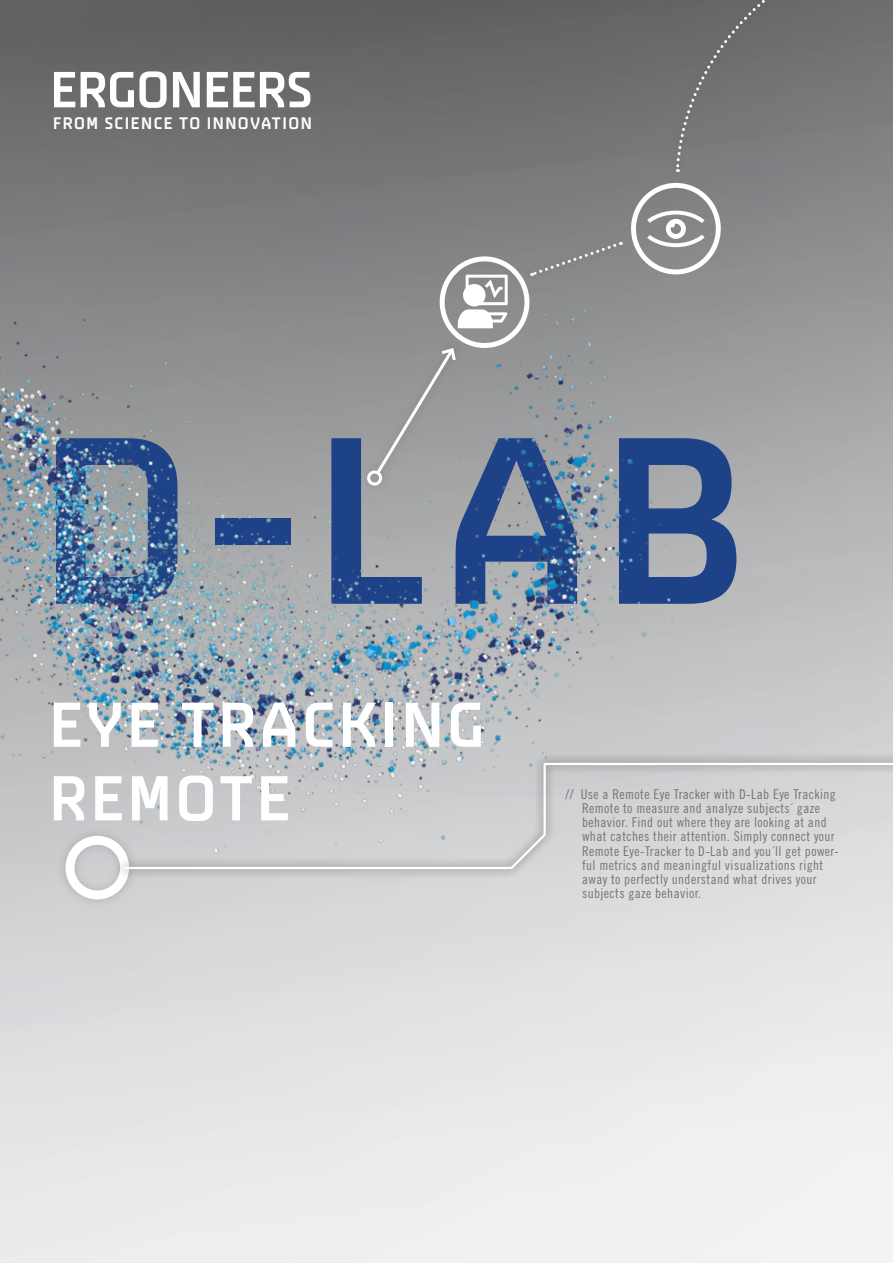
<style>
.page{position:relative;width:893px;height:1263px;background:#ebeced}
.page>*{position:absolute;margin:0;border:0;box-sizing:border-box;transform-origin:0 0}
.t1{font:700 270px "Newtype Stereo";color:#1d4288}
.t2{font:700 72px "Newtype Stereo";letter-spacing:.05em;color:#fff}
.t3{font:700 57.75px "Newtype Stereo";color:#fff}
.t4{font:700 18.9px "Newtype Stereo";letter-spacing:.08em;color:#fff}
.t5{font:13.5px "Trade Gothic Cond Eighteen";letter-spacing:.03em;color:#757473}
</style>
<div class="page">
<img style="left:0;top:0;width:893px;height:1027px">
<div style="left:56px;top:826px;width:82px;height:83px;background:#231f20;opacity:.2"></div>
<div style="left:65px;top:836px;width:64px;height:63px;border:9px solid #fff;border-radius:50%"></div>
<div style="left:114px;top:753px;width:779px;height:126px;background:#231f20;opacity:.75"></div>
<svg style="left:121px;top:762px;width:772px;height:108px;background:#cfd0d1"></svg>
<div style="left:631px;top:183px;width:90px;height:91px;border:5px solid #fff;border-radius:50%"></div>
<svg style="left:645px;top:209px;width:62px;height:40px;background:#a7a7a8"></svg>
<svg style="left:609px;top:0;width:284px;height:185px;background:#757575"></svg>
<svg style="left:674px;top:0;width:180px;height:172px;background:#757474"></svg>
<svg style="left:322px;top:212px;width:312px;height:287px;background:#959698"></svg>
<p class="t3" style="left:51px;top:59px;width:263px">ERGONEERS</p>
<p class="t4" style="left:53px;top:113px;width:260px">FROM SCIENCE TO INNOVATION</p>
<p class="t1" style="left:40px;top:379px;width:705px">D-LAB</p>
<p class="t2" style="left:49px;top:687px;width:436px">EYE TRACKING</p>
<p class="t2" style="left:49px;top:760px;width:242px">REMOTE</p>
<p class="t5" style="left:566px;top:786px;width:272px">// Use a Remote Eye Tracker with D-Lab Eye Tracking</p>
<p class="t5" style="left:582px;top:800px;width:239px">Remote to measure and analyze subjects´ gaze</p>
<p class="t5" style="left:582px;top:814px;width:246px">behavior. Find out where they are looking at and</p>
<p class="t5" style="left:582px;top:829px;width:254px">what catches their attention. Simply connect your</p>
<p class="t5" style="left:582px;top:843px;width:258px">Remote Eye-Tracker to D-Lab and you´ll get power-</p>
<p class="t5" style="left:582px;top:857px;width:243px">ful metrics and meaningful visualizations right</p>
<p class="t5" style="left:582px;top:871px;width:236px">away to perfectly understand what drives your</p>
<p class="t5" style="left:582px;top:886px;width:121px">subjects gaze behavior.</p>
</div>
